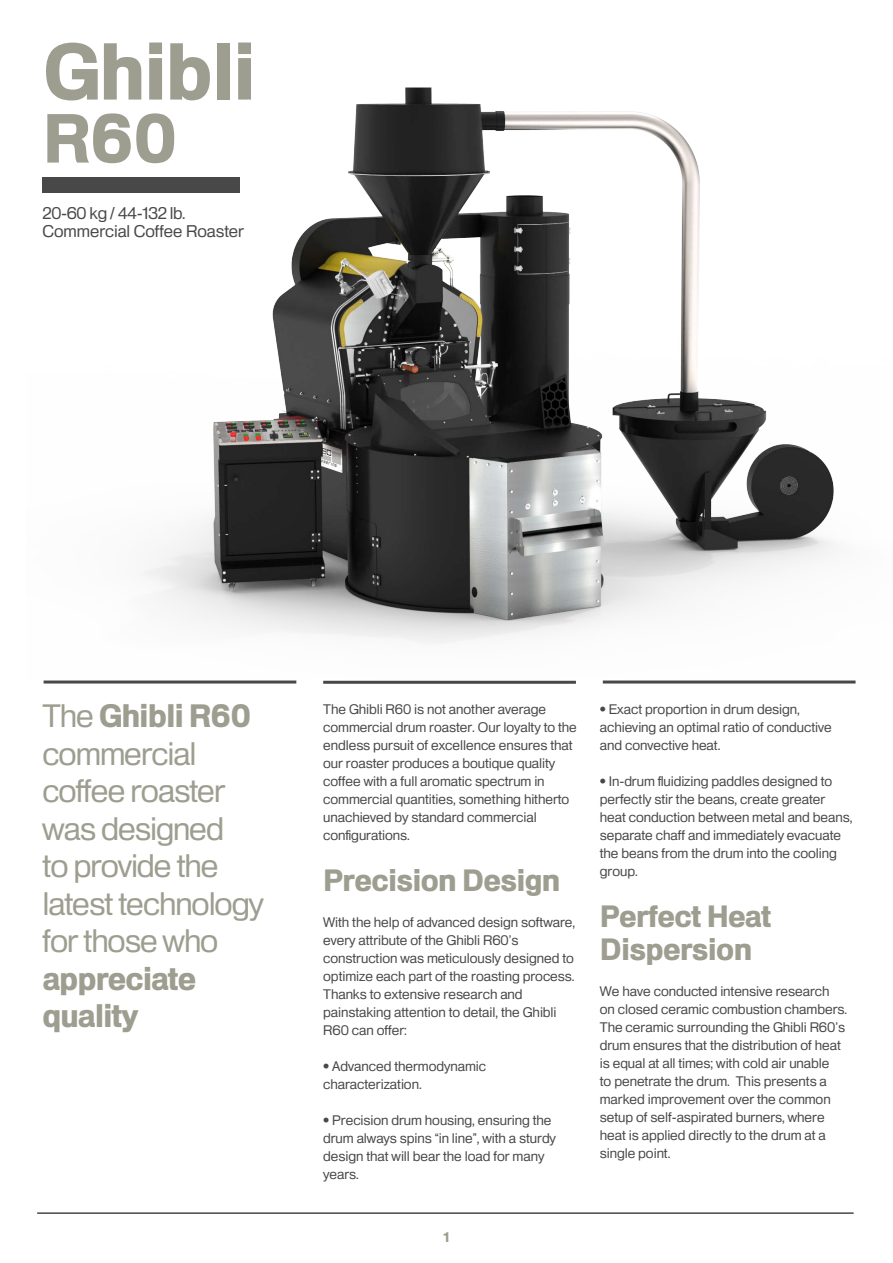
<style>
.page{position:relative;width:893px;height:1263px;background:#fff}
.page>*{position:absolute;margin:0;border:0;box-sizing:border-box;transform-origin:0 0}
.t1{font:900 77.85px "Heldustry FT";letter-spacing:-.02em;color:#9d9d90}
.t2{font:900 67.5px "Heldustry FT";color:#9d9d90}
.t3{font:31.5px/37.5px "Heldustry FT";letter-spacing:-.03em;color:#9d9d90}
.t4{font:900 31.5px/37.5px "Heldustry FT";letter-spacing:-.03em;color:#9d9d90}
.t5{font:900 30px/33px "Heldustry FT";letter-spacing:-.02em;color:#9d9d90}
.t6{font:16.5px/18px "Heldustry FT";color:#474847}
.t7{font:13.5px/18px "Heldustry FT";color:#474847}
.t8{font:900 13.5px "Heldustry FT";color:#9d9d90}
.s1{font-weight:900}
</style>
<div class="page">
<hr style="left:37px;top:1212px;width:817px;height:2px;background:#474847">
<img style="left:42px;top:87px;width:793px;height:557px">
<hr style="left:603px;top:680px;width:252px;height:3px;background:#474847">
<hr style="left:323px;top:681px;width:253px;height:3px;background:#474847">
<hr style="left:44px;top:680px;width:252px;height:3px;background:#474847">
<h1 class="t1" style="left:43px;top:42px;width:215px">Ghibli</h1>
<h2 class="t2" style="left:43px;top:113px;width:136px">R60</h2>
<p class="t6" style="left:43px;top:205px;width:203px">20-60 kg / 44-132 lb.<br>Commercial Coffee Roaster</p>
<h3 class="t3" style="left:42px;top:699px;width:222px">The <span class="s1">Ghibli R60 </span>commercial coffee roaster was designed<br>to provide the latest technology for those who</h3>
<h3 class="t4" style="left:43px;top:962px;width:155px">appreciate quality</h3>
<p class="t7" style="left:323px;top:701px;width:255px">The Ghibli R60 is not another average commercial drum roaster. Our loyalty to the endless pursuit of excellence ensures that our roaster produces a boutique quality coffee with a full aromatic spectrum in commercial quantities, something hitherto unachieved by standard commercial<br>con昀椀gurations.</p>
<h3 class="t5" style="left:323px;top:866px;width:239px">Precision Design</h3>
<p class="t7" style="left:323px;top:914px;width:254px">With the help of advanced design software, every attribute of the Ghibli R60’s construction was meticulously designed to optimize each part of the roasting process.<br>Thanks to extensive research and painstaking attention to detail, the Ghibli R60 can offer:</p>
<p class="t7" style="left:323px;top:1058px;width:164px">• Advanced thermodynamic characterization.</p>
<p class="t7" style="left:323px;top:1112px;width:234px">• Precision drum housing, ensuring the drum always spins “in line”, with a sturdy design that will bear the load for many years.</p>
<p class="t8" style="left:444px;top:1232px;width:7px">1</p>
<p class="t7" style="left:600px;top:701px;width:233px">• Exact proportion in drum design, achieving an optimal ratio of conductive and convective heat.</p>
<p class="t7" style="left:600px;top:772px;width:254px">• In-drum 昀氀uidizing paddles designed to perfectly stir the beans, create greater heat conduction between metal and beans, separate chaff and immediately evacuate the beans from the drum into the cooling group.</p>
<h3 class="t5" style="left:600px;top:902px;width:173px">Perfect Heat<br>Dispersion</h3>
<p class="t7" style="left:600px;top:983px;width:249px">We have conducted intensive research on closed ceramic combustion chambers.<br>The ceramic surrounding the Ghibli R60’s drum ensures that the distribution of heat is equal at all times; with cold air unable<br>to penetrate the drum. This presents a marked improvement over the common setup of self-aspirated burners, where heat is applied directly to the drum at a single point.</p>
</div>
